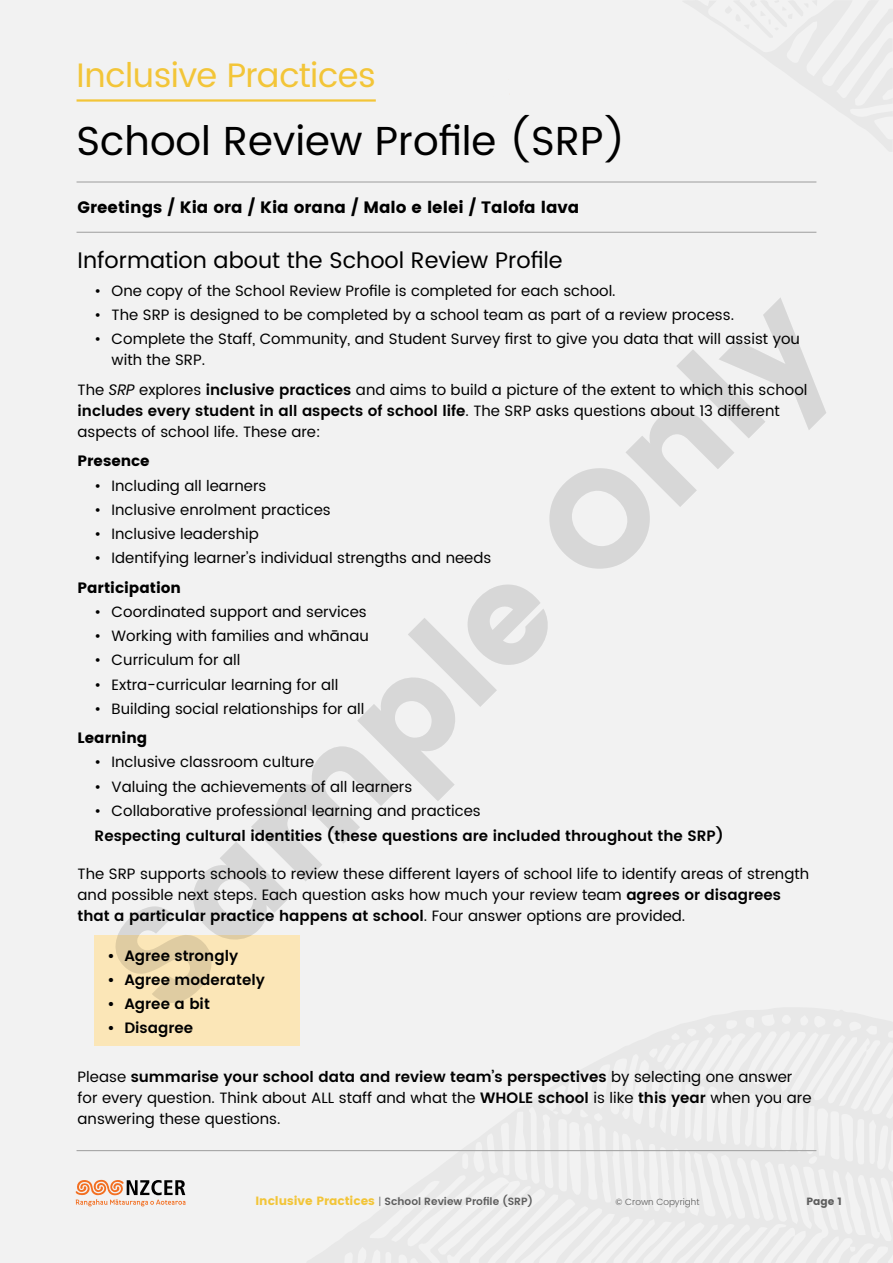
<style>
.page{position:relative;width:893px;height:1263px;background:#f2f2f2}
.page>*{position:absolute;margin:0;border:0;box-sizing:border-box;transform-origin:0 0}
.t1{font:138.45px "Poppins";color:#000}
.t2{font:40.5px "Poppins";color:#000}
.t3{font:33.9px "Poppins";letter-spacing:-.015em;color:#f3c538}
.t4{font:22.5px "Poppins";color:#000}
.t5{font:16.5px "Poppins";color:#000}
.t6{font:15px/21px "Poppins";color:#000}
.t7{font:600 15px "Poppins";color:#000}
.t8{font:15px "Poppins";color:#000}
.t9{font:600 10.5px "Poppins";color:#5d5d5d}
.t10{font:10.5px "Poppins";color:#5d5d5d}
.t11{font:300 9px "Poppins";color:#5d5d5d}
.s1{font-style:italic}
.s2{font-weight:600}
.s3{font-weight:400;font-size:12px;color:#f3c538}
.s4{font-weight:300}
</style>
<div class="page">
<hr style="left:77px;top:181px;width:739px;height:2px;background:#a6a6a6">
<hr style="left:77px;top:1150px;width:739px;height:1px;background:#a6a6a6">
<hr style="left:77px;top:232px;width:739px;height:1px;background:#a6a6a6">
<div style="left:95px;top:935px;width:205px;height:111px;background:#fbe6b7"></div>
<svg style="left:76px;top:1179px;width:110px;height:27px"></svg>
<hr style="left:77px;top:99px;width:299px;height:3px;background:#f3c538">
<h3 class="t3" style="left:77px;top:50px;width:301px">Inclusive Practices</h3>
<h2 class="t2" style="left:77px;top:111px;width:551px">School Review Profile (SRP)</h2>
<p class="t5" style="left:78px;top:198px;width:503px">Greetings / Kia ora / Kia orana / Malo e lelei / Talofa lava</p>
<h3 class="t4" style="left:78px;top:243px;width:487px">Information about the School Review Profile</h3>
<p class="t6" style="left:95px;top:281px;width:523px">• One copy of the School Review Profile is completed for each school.</p>
<p class="t6" style="left:95px;top:305px;width:641px">• The SRP is designed to be completed by a school team as part of a review process.</p>
<p class="t6" style="left:112px;top:329px;width:690px;text-indent:-17px">• Complete the Staff, Community, and Student Survey first to give you data that will assist you with the SRP.</p>
<p class="t6" style="left:78px;top:380px;width:731px">The <span class="s1">SRP</span> explores <span class="s2">inclusive practices</span> and aims to build a picture of the extent to which this school <span class="s2">includes every student in all aspects of school life</span>. The SRP asks questions about 13 different aspects of school life. These are:</p>
<p class="t8" style="left:78px;top:452px;width:74px">Presence</p>
<p class="t6" style="left:95px;top:475px;width:173px">• Including all learners</p>
<p class="t6" style="left:95px;top:499px;width:238px">• Inclusive enrolment practices</p>
<p class="t6" style="left:95px;top:524px;width:166px">• Inclusive leadership</p>
<p class="t6" style="left:95px;top:548px;width:398px">• Identifying learner’s individual strengths and needs</p>
<p class="t8" style="left:78px;top:579px;width:105px">Participation</p>
<p class="t6" style="left:95px;top:602px;width:274px">• Coordinated support and services</p>
<p class="t6" style="left:95px;top:626px;width:276px">• Working with families and whānau</p>
<p class="t6" style="left:95px;top:650px;width:147px">• Curriculum for all</p>
<p class="t6" style="left:95px;top:674px;width:245px">• Extra-curricular learning for all</p>
<p class="t6" style="left:95px;top:698px;width:271px">• Building social relationships for all</p>
<p class="t8" style="left:78px;top:729px;width:71px">Learning</p>
<p class="t6" style="left:95px;top:752px;width:221px">• Inclusive classroom culture</p>
<p class="t6" style="left:95px;top:776px;width:319px">• Valuing the achievements of all learners</p>
<p class="t6" style="left:95px;top:800px;width:388px">• Collaborative professional learning and practices</p>
<p class="t7" style="left:95px;top:824px;width:630px">Respecting cultural identities (these questions are included throughout the SRP)</p>
<p class="t6" style="left:78px;top:864px;width:733px">The SRP supports schools to review these different layers of school life to identify areas of strength and possible next steps. Each question asks how much your review team <span class="s2">agrees or disagrees that a particular practice happens at school</span>. Four answer options are provided.</p>
<p class="t7" style="left:107px;top:944px;width:132px">• Agree strongly</p>
<p class="t7" style="left:107px;top:968px;width:159px">• Agree moderately</p>
<p class="t7" style="left:107px;top:993px;width:104px">• Agree a bit</p>
<p class="t7" style="left:107px;top:1017px;width:87px">• Disagree</p>
<p class="t6" style="left:78px;top:1067px;width:735px">Please <span class="s2">summarise your school data and review team’s perspectives</span> by selecting one answer for every question. Think about ALL staff and what the <span class="s2">WHOLE school</span> is like <span class="s2">this year</span> when you are answering these questions.</p>
<h1 class="t1" style="left:76px;top:929px;width:948px;rotate:-45deg">Sample Only</h1>
<p class="t9" style="left:255px;top:1193px;width:279px"><span class="s3">Inclusive Practices</span> <span class="s4">|</span> School Review Profile (SRP)</p>
<p class="t11" style="left:615px;top:1195px;width:86px">© Crown Copyright</p>
<p class="t10" style="left:806px;top:1195px;width:37px">Page 1</p>
</div>
